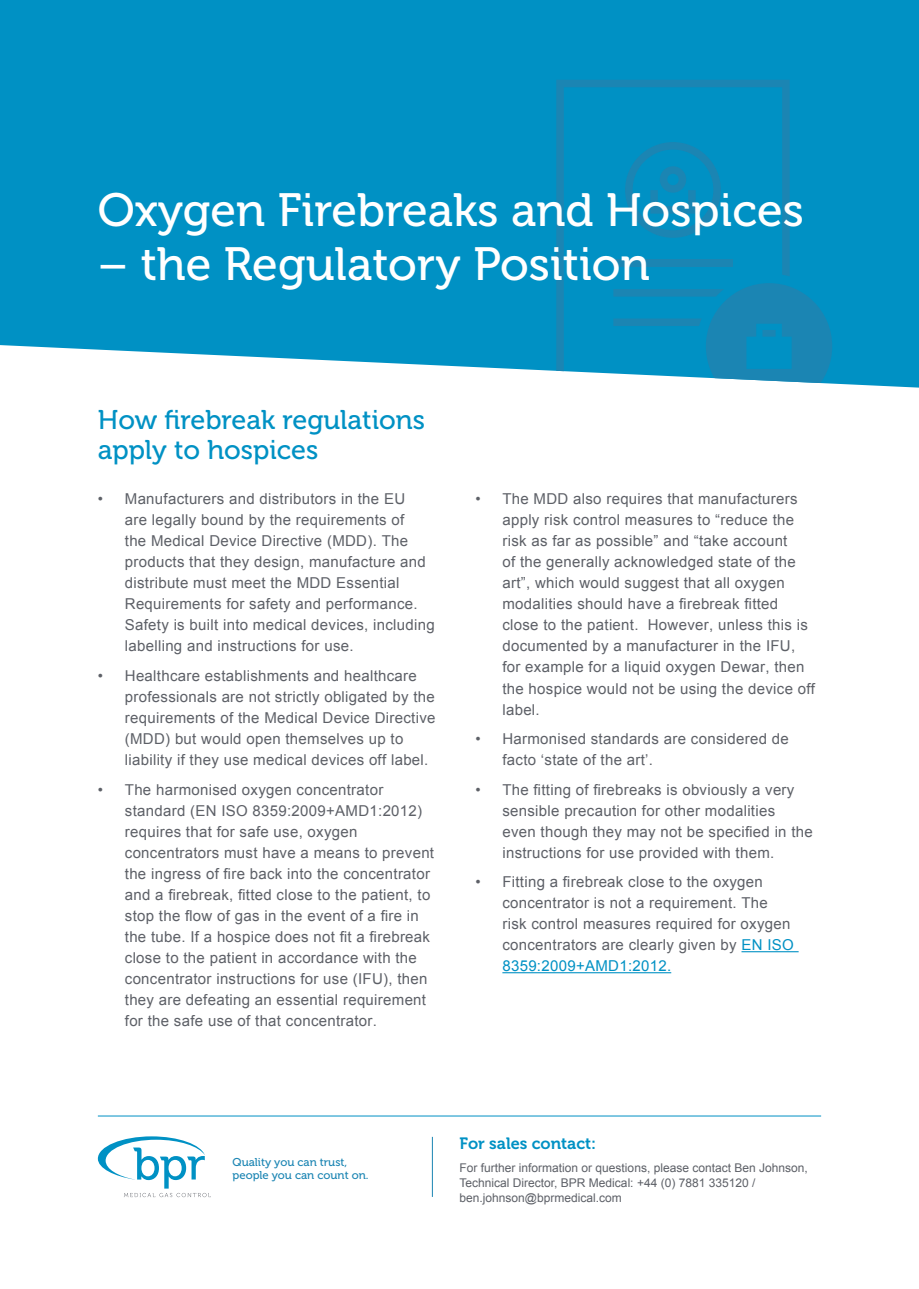
<style>
.page{position:relative;width:919px;height:1289px;background:#fff}
.page>*{position:absolute;margin:0;border:0;box-sizing:border-box;transform-origin:0 0}
.t1{font:46.5px "Museo 500";color:#fff}
.t2{font:27px/30px "Museo 500";color:#0091c4}
.t3{font:16.35px "Museo 700";color:#0091c4}
.t4{font:15px/21px "Arial";letter-spacing:.02em;color:#5d6067}
.t5{font:12px/15px "Arial";color:#5d6067}
.t6{font:11.4px/13.2px "Museo 500";color:#1b85b3}
.s1{color:#0091c4}
</style>
<div class="page">
<div style="left:0;top:0;width:918px;height:387px;background:#0091c4"></div>
<svg style="left:556px;top:80px;width:233px;height:307px;background:#0891c3"></svg>
<div style="left:613px;top:260px;width:119px;height:7px;background:#1b85b3"></div>
<svg style="left:625px;top:142px;width:95px;height:96px;background:#098cbe"></svg>
<svg style="left:613px;top:283px;width:219px;height:104px;background:#2094c1"></svg>
<hr style="left:741px;top:951px;width:57px;height:1px;background:#0091c4">
<hr style="left:502px;top:972px;width:169px;height:1px;background:#0091c4">
<hr style="left:98px;top:1115px;width:723px;height:1px;background:#0091c4">
<svg style="left:98px;top:1136px;width:113px;height:61px"></svg>
<hr style="left:432px;top:1136px;width:1px;height:60px;background:#1b85b3">
<p class="t1" style="left:98px;top:185px;width:707px">Oxygen Firebreaks and Hospices</p>
<p class="t1" style="left:98px;top:239px;width:553px">– the Regulatory Position</p>
<p class="t2" style="left:98px;top:405px;width:328px">How firebreak regulations apply to hospices</p>
<p class="t4" style="left:125px;top:489px;width:311px;text-indent:-27px">• Manufacturers and distributors in the EU<br>are legally bound by the requirements of<br>the Medical Device Directive (MDD). The products that they design, manufacture and distribute must meet the MDD Essential Requirements for safety and performance.<br>Safety is built into medical devices, including labelling and instructions for use.</p>
<p class="t4" style="left:125px;top:665px;width:312px;text-indent:-27px">• Healthcare establishments and healthcare professionals are not strictly obligated by the requirements of the Medical Device Directive (MDD) but would open themselves up to liability if they use medical devices off label.</p>
<p class="t4" style="left:125px;top:779px;width:311px;text-indent:-27px">• The harmonised oxygen concentrator standard (EN ISO 8359:2009+AMD1:2012) requires that for safe use, oxygen concentrators must have a means to prevent the ingress of fire back into the concentrator and a firebreak, fitted close to the patient, to stop the flow of gas in the event of a fire in the tube. If a hospice does not fit a firebreak close to the patient in accordance with the concentrator instructions for use (IFU), then they are defeating an essential requirement for the safe use of that concentrator.</p>
<p class="t4" style="left:502px;top:489px;width:314px;text-indent:-27px">• The MDD also requires that manufacturers apply risk control measures to “reduce the risk as far as possible” and “take account<br>of the generally acknowledged state of the art”, which would suggest that all oxygen modalities should have a firebreak fitted close to the patient. However, unless this is documented by a manufacturer in the IFU, for example for a liquid oxygen Dewar, then the hospice would not be using the device off label.</p>
<p class="t4" style="left:502px;top:728px;width:288px;text-indent:-27px">• Harmonised standards are considered de facto ‘state of the art’.</p>
<p class="t4" style="left:502px;top:779px;width:312px;text-indent:-27px">• The fitting of firebreaks is obviously a very sensible precaution for other modalities<br>even though they may not be specified in the instructions for use provided with them.</p>
<p class="t4" style="left:502px;top:871px;width:293px;text-indent:-27px">• Fitting a firebreak close to the oxygen concentrator is not a requirement. The risk control measures required for oxygen concentrators are clearly given by <span class="s1">EN ISO 8359:2009+AMD1:2012.</span></p>
<p class="t6" style="left:232px;top:1155px;width:137px">Quality you can trust, people you can count on.</p>
<p class="t3" style="left:459px;top:1134px;width:138px">For sales contact:</p>
<p class="t5" style="left:459px;top:1160px;width:350px">For further information or questions, please contact Ben Johnson,<br>Technical Director, BPR Medical: +44 (0) 7881 335120 / ben.johnson@bprmedical.com</p>
</div>
